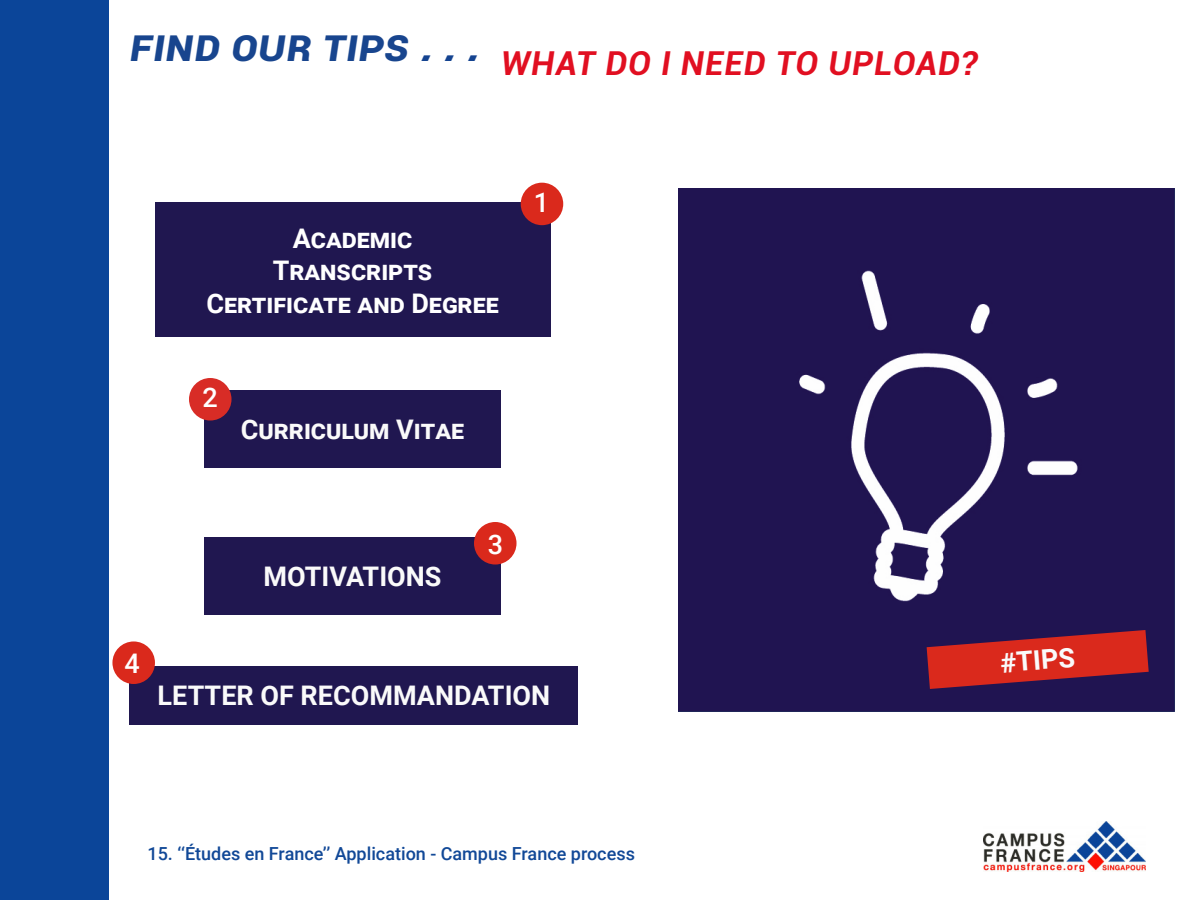
<style>
.page{position:relative;width:1200px;height:900px;background:#fff}
.page>*{position:absolute;margin:0;border:0;box-sizing:border-box;transform-origin:0 0}
.t1{font:italic 700 45px "Roboto";color:#18458e}
.t2{font:italic 700 33px "Roboto";letter-spacing:.03em;color:#e10f21}
.t3{font:700 27px "Roboto";color:#fafafa}
.t4{font:700 27px/32.4px "Roboto";color:#fff;text-align:center}
.t5{font:500 27px "Roboto";color:#fff}
.t6{font:500 18px "Roboto";color:#114897}
.s1{color:#144390}
.s2{font-weight:700}
</style>
<div class="page">
<div style="left:0;top:0;width:109px;height:900px;background:#0b4599"></div>
<div style="left:679px;top:189px;width:496px;height:522px;background:#201451"></div>
<svg style="left:927px;top:630px;width:222px;height:59px"></svg>
<div style="left:155px;top:202px;width:395px;height:136px;background:#201750"></div>
<div style="left:204px;top:390px;width:297px;height:78px;background:#201750"></div>
<div style="left:204px;top:537px;width:297px;height:78px;background:#201750"></div>
<div style="left:130px;top:666px;width:448px;height:58px;background:#201750"></div>
<img style="left:983px;top:822px;width:163px;height:50px">
<div style="left:521px;top:183px;width:42px;height:42px;background:#da291c;border-radius:50%"></div>
<div style="left:189px;top:378px;width:43px;height:43px;background:#d82c26;border-radius:50%"></div>
<div style="left:474px;top:522px;width:43px;height:43px;background:#da291c;border-radius:50%"></div>
<div style="left:112px;top:641px;width:43px;height:43px;background:#da291c;border-radius:50%"></div>
<h1 class="t1" style="left:130px;top:14px;width:370px">find our tips <span class="s1">...</span></h1>
<p class="t2" style="left:501px;top:40px;width:478px">WHAT DO I NEED TO UPLOAD?</p>
<p class="t4" style="left:206px;top:221px;width:294px">Academic<br>Transcripts<br>Certificate and Degree</p>
<p class="t5" style="left:202px;top:378px;width:17px">2</p>
<p class="t3" style="left:241px;top:411px;width:225px">Curriculum Vitae</p>
<p class="t5" style="left:534px;top:183px;width:46px">1 <span class="s2">3</span></p>
<p class="t3" style="left:264px;top:558px;width:179px">MOTIVATIONS</p>
<p class="t5" style="left:488px;top:525px;width:17px">3</p>
<p class="t5" style="left:125px;top:645px;width:17px">4</p>
<p class="t3" style="left:158px;top:677px;width:394px">LETTER OF RECOMMANDATION</p>
<p class="t3" style="left:999px;top:644px;width:76px;rotate:-5deg">#TIPS</p>
<p class="t6" style="left:148px;top:841px;width:489px">15. ‘‘Études en France’’ Application - Campus France process</p>
</div>
